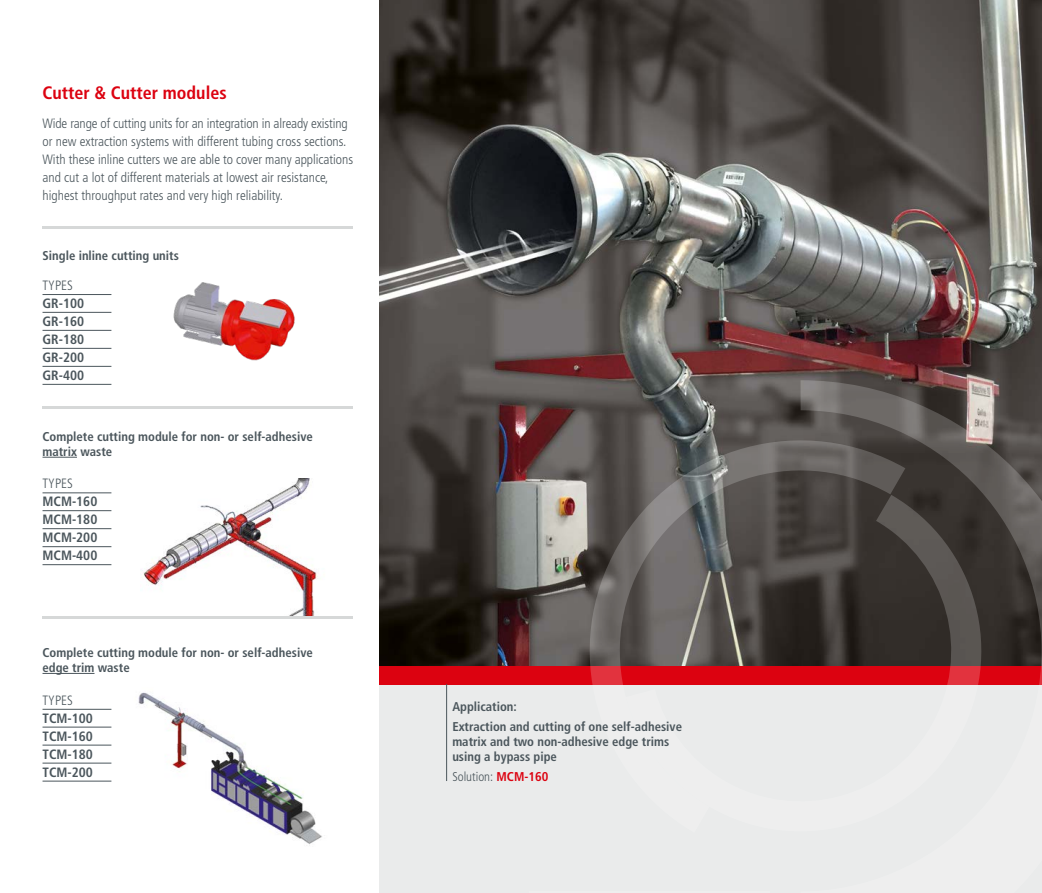
<style>
.page{position:relative;width:1042px;height:893px;background:#fff}
.page>*{position:absolute;margin:0;border:0;box-sizing:border-box;transform-origin:0 0}
.Headline{font:700 condensed 18px "Frutiger LT Std";color:#dc0210}
.Grundtext{font:300 condensed 13.5px/18px "Frutiger LT Std";color:#4b565c}
.Grundtext-2{font:700 condensed 13.5px "Frutiger LT Std";color:#4b565c}
.Beschreibung{font:700 condensed 12.75px/15.3px "Frutiger LT Std";color:#4b565c}
.Beschreibung-2{font:300 condensed 12.75px "Frutiger LT Std";color:#4b565c}
.s1{font-weight:700;color:#dc0210}
</style>
<div class="page">
<img style="left:141px;top:478px;width:177px;height:138px">
<div style="left:379px;top:666px;width:663px;height:227px;background:#eaebeb"></div>
<img style="left:379px;top:0;width:663px;height:666px">
<div style="left:379px;top:666px;width:663px;height:18px;background:#dc0210"></div>
<svg style="left:800px;top:380px;width:242px;height:305px;background:#5e524f"></svg>
<hr style="left:529px;top:891px;width:241px;height:2px;background:#fff">
<svg style="left:560px;top:411px;width:345px;height:274px;background:#685e5b"></svg>
<svg style="left:626px;top:495px;width:381px;height:190px;background:#59403f"></svg>
<hr style="left:43px;top:406px;width:310px;height:3px;background:#d6d8d8">
<hr style="left:43px;top:616px;width:310px;height:2px;background:#d6d8d8">
<hr style="left:43px;top:226px;width:310px;height:2px;background:#d6d8d8">
<img style="left:138px;top:692px;width:184px;height:152px">
<img style="left:173px;top:282px;width:122px;height:78px">
<hr style="left:43px;top:492px;width:68px;height:1px;background:#4b565c">
<hr style="left:43px;top:510px;width:68px;height:1px;background:#4b565c">
<hr style="left:43px;top:528px;width:68px;height:1px;background:#4b565c">
<hr style="left:43px;top:546px;width:68px;height:1px;background:#4b565c">
<hr style="left:43px;top:564px;width:68px;height:1px;background:#4b565c">
<hr style="left:43px;top:709px;width:68px;height:1px;background:#4b565c">
<hr style="left:43px;top:727px;width:68px;height:1px;background:#4b565c">
<hr style="left:43px;top:745px;width:68px;height:1px;background:#4b565c">
<hr style="left:43px;top:763px;width:68px;height:1px;background:#4b565c">
<hr style="left:43px;top:781px;width:68px;height:1px;background:#4b565c">
<hr style="left:43px;top:294px;width:68px;height:1px;background:#4b565c">
<hr style="left:43px;top:312px;width:68px;height:1px;background:#4b565c">
<hr style="left:43px;top:330px;width:68px;height:1px;background:#4b565c">
<hr style="left:43px;top:348px;width:68px;height:1px;background:#4b565c">
<hr style="left:43px;top:366px;width:68px;height:1px;background:#4b565c">
<hr style="left:43px;top:384px;width:68px;height:1px;background:#4b565c">
<hr style="left:43px;top:457px;width:34px;height:1px;background:#4b565c">
<hr style="left:43px;top:673px;width:51px;height:1px;background:#4b565c">
<hr style="left:446px;top:684px;width:1px;height:97px;background:#4b565c">
<p class="Headline" style="left:43px;top:82px;width:186px">Cutter &amp; Cutter modules</p>
<p class="Grundtext" style="left:43px;top:115px;width:312px">Wide range of cutting units for an integration in already existing or new extraction systems with different tubing cross sections.<br>With these inline cutters we are able to cover many applications and cut a lot of different materials at lowest air resistance, highest throughput rates and very high reliability.</p>
<p class="Beschreibung" style="left:43px;top:248px;width:138px">Single inline cutting units</p>
<p class="Grundtext" style="left:43px;top:276px;width:32px">TYPES</p>
<p class="Grundtext-2" style="left:43px;top:295px;width:43px">GR-100</p>
<p class="Grundtext-2" style="left:43px;top:313px;width:43px">GR-160</p>
<p class="Grundtext-2" style="left:43px;top:331px;width:43px">GR-180</p>
<p class="Grundtext-2" style="left:43px;top:349px;width:43px">GR-200</p>
<p class="Grundtext-2" style="left:43px;top:367px;width:43px">GR-400</p>
<p class="Beschreibung" style="left:43px;top:429px;width:272px">Complete cutting module for non- or self-adhesive matrix waste</p>
<p class="Grundtext" style="left:43px;top:475px;width:32px">TYPES</p>
<p class="Grundtext-2" style="left:43px;top:493px;width:56px">MCM-160</p>
<p class="Grundtext-2" style="left:43px;top:511px;width:56px">MCM-180</p>
<p class="Grundtext-2" style="left:43px;top:529px;width:56px">MCM-200</p>
<p class="Grundtext-2" style="left:43px;top:547px;width:56px">MCM-400</p>
<p class="Beschreibung" style="left:43px;top:645px;width:272px">Complete cutting module for non- or self-adhesive edge trim waste</p>
<p class="Grundtext" style="left:43px;top:691px;width:32px">TYPES</p>
<p class="Grundtext-2" style="left:43px;top:710px;width:52px">TCM-100</p>
<p class="Grundtext-2" style="left:43px;top:728px;width:52px">TCM-160</p>
<p class="Grundtext-2" style="left:43px;top:746px;width:52px">TCM-180</p>
<p class="Grundtext-2" style="left:43px;top:764px;width:52px">TCM-200</p>
<p class="Beschreibung" style="left:452px;top:699px;width:66px">Application:</p>
<p class="Beschreibung" style="left:452px;top:719px;width:231px">Extraction and cutting of one self-adhesive matrix and two non-adhesive edge trims using a bypass pipe</p>
<p class="Beschreibung-2" style="left:452px;top:769px;width:97px">Solution: <span class="s1">MCM-160</span></p>
</div>
